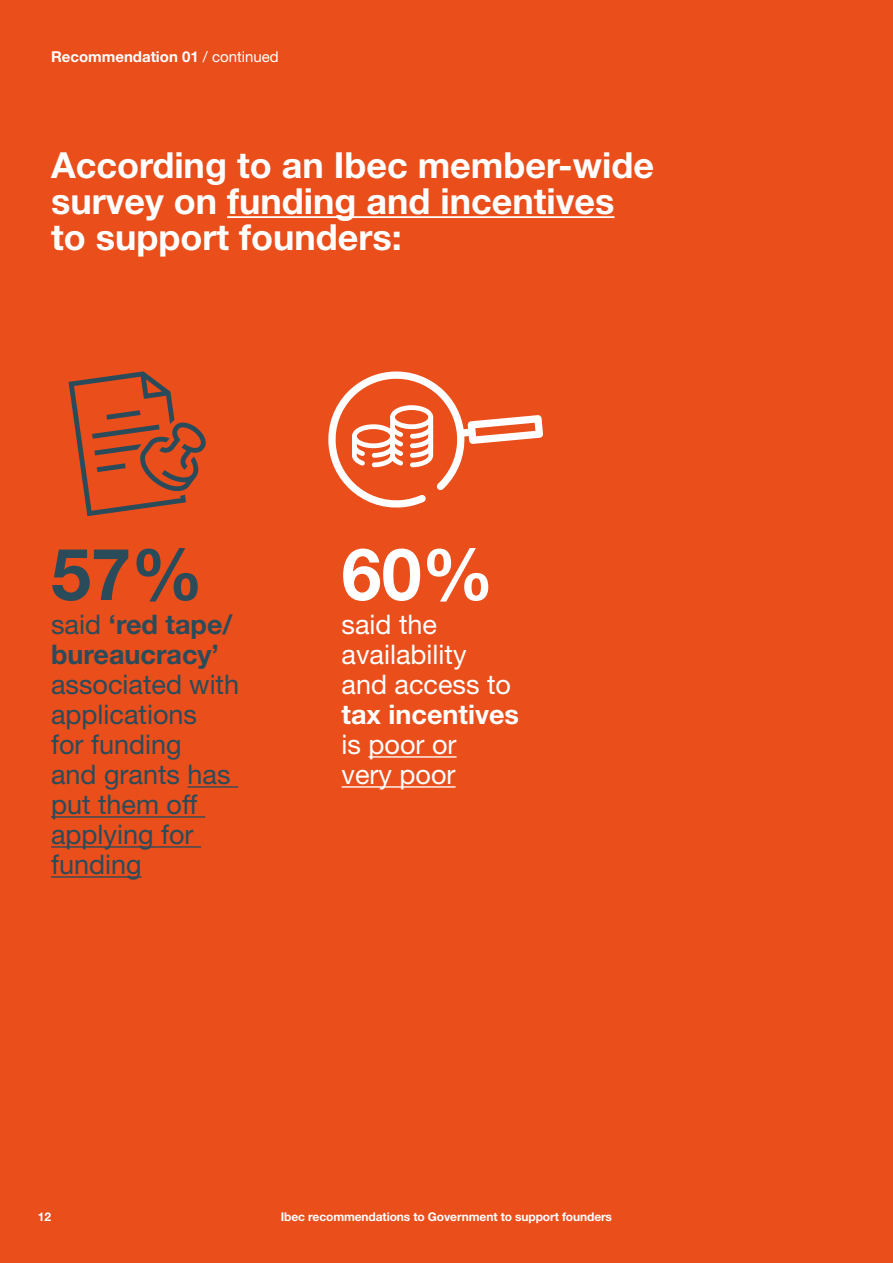
<style>
.page{position:relative;width:893px;height:1263px;background:#e94e1b}
.page>*{position:absolute;margin:0;border:0;box-sizing:border-box;transform-origin:0 0}
.t1{font:700 72px "Helvetica Neue LT Std";color:#2a4b5a}
.t2{font:700 72px "Helvetica Neue LT Std";color:#fff}
.t3{font:700 36px/36px "Helvetica Neue LT Std";color:#fff}
.t4{font:27px/30px "Helvetica Neue LT Std";color:#2a4b5a}
.t5{font:27px/30px "Helvetica Neue LT Std";color:#fff}
.t6{font:700 15px "Helvetica Neue LT Std";color:#fff}
.t7{font:700 12px "Helvetica Neue LT Std";letter-spacing:-.01em;color:#fff}
.s1{font-weight:400}
.s2{font-weight:700}
</style>
<div class="page">
<hr style="left:188px;top:786px;width:50px;height:2px;background:#2a4b5a">
<hr style="left:51px;top:816px;width:154px;height:2px;background:#2a4b5a">
<hr style="left:51px;top:846px;width:150px;height:2px;background:#2a4b5a">
<hr style="left:51px;top:876px;width:91px;height:2px;background:#2a4b5a">
<hr style="left:369px;top:756px;width:88px;height:2px;background:#fff">
<hr style="left:342px;top:786px;width:114px;height:2px;background:#fff">
<hr style="left:227px;top:216px;width:387px;height:2px;background:#fff">
<svg style="left:328px;top:371px;width:215px;height:137px"></svg>
<svg style="left:69px;top:371px;width:137px;height:145px"></svg>
<p class="t6" style="left:51px;top:47px;width:229px">Recommendation 01 <span class="s1">/ continued</span></p>
<p class="t3" style="left:51px;top:146px;width:605px">According to an Ibec member-wide survey on funding and incentives to support founders:</p>
<p class="t1" style="left:51px;top:530px;width:154px">57%</p>
<p class="t4" style="left:51px;top:609px;width:190px">said <span class="s2">‘red tape/ bureaucracy’ </span>associated with applications<br>for funding<br>and grants has put them off applying for funding</p>
<p class="t2" style="left:342px;top:530px;width:154px">60%</p>
<p class="t5" style="left:342px;top:609px;width:179px">said the availability<br>and access to <span class="s2">tax incentives </span>is poor or<br>very poor</p>
<p class="t7" style="left:38px;top:1209px;width:15px">12</p>
<p class="t7" style="left:281px;top:1209px;width:333px">Ibec recommendations to Government to support founders</p>
</div>
